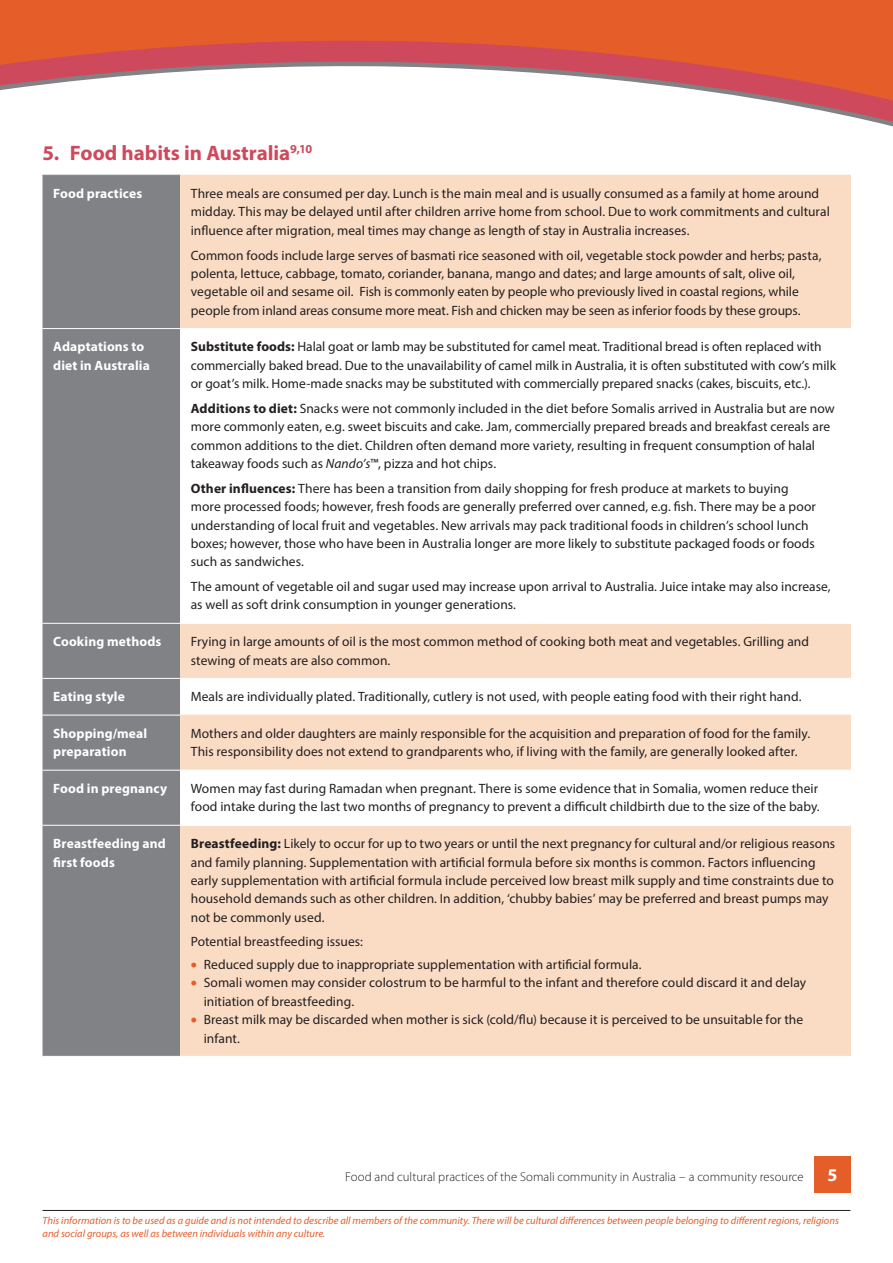
<style>
.page{position:relative;width:893px;height:1263px;background:#fff}
.page>*{position:absolute;margin:0;border:0;box-sizing:border-box;transform-origin:0 0}
.t1{font:700 21px "Myriad Pro";letter-spacing:-.005em;color:#cf495d}
.t2{font:700 18px "Myriad Pro";color:#fff}
.t3{font:13.5px/18.3px "Myriad Pro";color:#231f20}
.t4{font:700 13.5px/18.3px "Myriad Pro";letter-spacing:.01em;color:#fff}
.t5{font:300 12.75px "Myriad Pro";color:#231f20}
.t6{font:italic 10.5px/12.6px "Myriad Pro";color:#e55d29}
.s1{font-style:italic}
.s2{font-weight:700}
.s3{color:#e55d29}
</style>
<div class="page">
<div style="left:814px;top:1157px;width:36px;height:36px;background:#e55d29"></div>
<svg style="left:0;top:0;width:893px;height:127px"></svg>
<hr style="left:43px;top:1210px;width:807px;height:1px;background:#231f20">
<div style="left:43px;top:176px;width:137px;height:880px;background:#808285"></div>
<div style="left:180px;top:176px;width:670px;height:880px;background:#fadcc4"></div>
<svg style="left:180px;top:329px;width:670px;height:386px"></svg>
<div style="left:180px;top:770px;width:670px;height:55px;background:#fff"></div>
<hr style="left:850px;top:624px;width:1px;height:54px;background:#fadcc4">
<hr style="left:180px;top:623px;width:671px;height:1px;background:#fff">
<hr style="left:180px;top:678px;width:671px;height:1px;background:#fff">
<hr style="left:43px;top:770px;width:137px;height:1px;background:#fff">
<hr style="left:43px;top:825px;width:137px;height:1px;background:#fff">
<hr style="left:180px;top:175px;width:671px;height:1px;background:#fadcc4">
<hr style="left:850px;top:176px;width:1px;height:152px;background:#fadcc4">
<hr style="left:180px;top:328px;width:671px;height:1px;background:#fff">
<hr style="left:43px;top:175px;width:137px;height:1px;background:#808285">
<hr style="left:43px;top:328px;width:137px;height:1px;background:#fff">
<hr style="left:43px;top:623px;width:137px;height:1px;background:#fff">
<hr style="left:43px;top:678px;width:137px;height:1px;background:#fff">
<hr style="left:43px;top:715px;width:137px;height:1px;background:#fff">
<hr style="left:180px;top:715px;width:671px;height:1px;background:#fadcc4">
<hr style="left:850px;top:715px;width:1px;height:55px;background:#fadcc4">
<hr style="left:180px;top:825px;width:671px;height:1px;background:#fff">
<hr style="left:850px;top:826px;width:1px;height:230px;background:#fadcc4">
<h1 class="t1" style="left:43px;top:140px;width:271px">5. Food habits in Australia<sup>9,10</sup></h1>
<p class="t4" style="left:53px;top:184px;width:91px">Food practices</p>
<p class="t3" style="left:191px;top:184px;width:641px">Three meals are consumed per day. Lunch is the main meal and is usually consumed as a family at home around midday. This may be delayed until after children arrive home from school. Due to work commitments and cultural influence after migration, meal times may change as length of stay in Australia increases.</p>
<p class="t3" style="left:191px;top:246px;width:632px">Common foods include large serves of basmati rice seasoned with oil, vegetable stock powder and herbs; pasta, polenta, lettuce, cabbage, tomato, coriander, banana, mango and dates; and large amounts of salt, olive oil, vegetable oil and sesame oil. Fish is commonly eaten by people who previously lived in coastal regions<span class="s1">,</span> while people from inland areas consume more meat. Fish and chicken may be seen as inferior foods by these groups.</p>
<p class="t4" style="left:53px;top:337px;width:98px">Adaptations to diet in Australia</p>
<p class="t3" style="left:191px;top:338px;width:647px"><span class="s2">Substitute foods:</span> Halal goat or lamb may be substituted for camel meat. Traditional bread is often replaced with commercially baked bread. Due to the unavailability of camel milk in Australia, it is often substituted with cow’s milk or goat’s milk. Home-made snacks may be substituted with commercially prepared snacks (cakes, biscuits, etc.).</p>
<p class="t3" style="left:191px;top:399px;width:645px"><span class="s2">Additions to diet:</span> Snacks were not commonly included in the diet before Somalis arrived in Australia but are now more commonly eaten, e.g. sweet biscuits and cake. Jam, commercially prepared breads and breakfast cereals are common additions to the diet. Children often demand more variety, resulting in frequent consumption of halal takeaway foods such as <span class="s1">Nando’s</span>™, pizza and hot chips.</p>
<p class="t3" style="left:191px;top:479px;width:627px"><span class="s2">Other influences:</span> There has been a transition from daily shopping for fresh produce at markets to buying more processed foods; however, fresh foods are generally preferred over canned, e.g. fish. There may be a poor understanding of local fruit and vegetables. New arrivals may pack traditional foods in children’s school lunch boxes; however, those who have been in Australia longer are more likely to substitute packaged foods or foods such as sandwiches.</p>
<p class="t3" style="left:191px;top:577px;width:641px">The amount of vegetable oil and sugar used may increase upon arrival to Australia. Juice intake may also increase, as well as soft drink consumption in younger generations.</p>
<p class="t4" style="left:53px;top:632px;width:110px">Cooking methods</p>
<p class="t3" style="left:191px;top:632px;width:620px">Frying in large amounts of oil is the most common method of cooking both meat and vegetables. Grilling and stewing of meats are also common.</p>
<p class="t4" style="left:53px;top:687px;width:73px">Eating style</p>
<p class="t3" style="left:191px;top:687px;width:612px">Meals are individually plated. Traditionally, cutlery is not used, with people eating food with their right hand.</p>
<p class="t4" style="left:53px;top:724px;width:95px">Shopping/meal preparation</p>
<p class="t3" style="left:191px;top:724px;width:621px">Mothers and older daughters are mainly responsible for the acquisition and preparation of food for the family.<br>This responsibility does not extend to grandparents who, if living with the family, are generally looked after.</p>
<p class="t4" style="left:53px;top:779px;width:115px">Food in pregnancy</p>
<p class="t3" style="left:191px;top:779px;width:630px">Women may fast during Ramadan when pregnant. There is some evidence that in Somalia, women reduce their food intake during the last two months of pregnancy to prevent a difficult childbirth due to the size of the baby.</p>
<p class="t4" style="left:53px;top:834px;width:114px">Breastfeeding and first foods</p>
<p class="t3" style="left:191px;top:834px;width:646px"><span class="s2">Breastfeeding:</span> Likely to occur for up to two years or until the next pregnancy for cultural and/or religious reasons and family planning. Supplementation with artificial formula before six months is common. Factors influencing early supplementation with artificial formula include perceived low breast milk supply and time constraints due to household demands such as other children. In addition, ‘chubby babies’ may be preferred and breast pumps may not be commonly used.</p>
<p class="t3" style="left:191px;top:932px;width:174px">Potential breastfeeding issues:</p>
<p class="t3" style="left:191px;top:955px;width:452px"><span class="s3">•</span> Reduced supply due to inappropriate supplementation with artificial formula.</p>
<p class="t3" style="left:204px;top:973px;width:604px;text-indent:-13px"><span class="s3">•</span> Somali women may consider colostrum to be harmful to the infant and therefore could discard it and delay initiation of breastfeeding.</p>
<p class="t3" style="left:204px;top:1010px;width:601px;text-indent:-13px"><span class="s3">•</span> Breast milk may be discarded when mother is sick (cold/flu) because it is perceived to be unsuitable for the infant.</p>
<p class="t5" style="left:345px;top:1170px;width:460px">Food and cultural practices of the Somali community in Australia – a community resource</p>
<h2 class="t2" style="left:827px;top:1163px;width:11px">5</h2>
<p class="t6" style="left:43px;top:1214px;width:798px">This information is to be used as a guide and is not intended to describe all members of the community. There will be cultural differences between people belonging to different regions, religions and social groups, as well as between individuals within any culture.</p>
</div>
